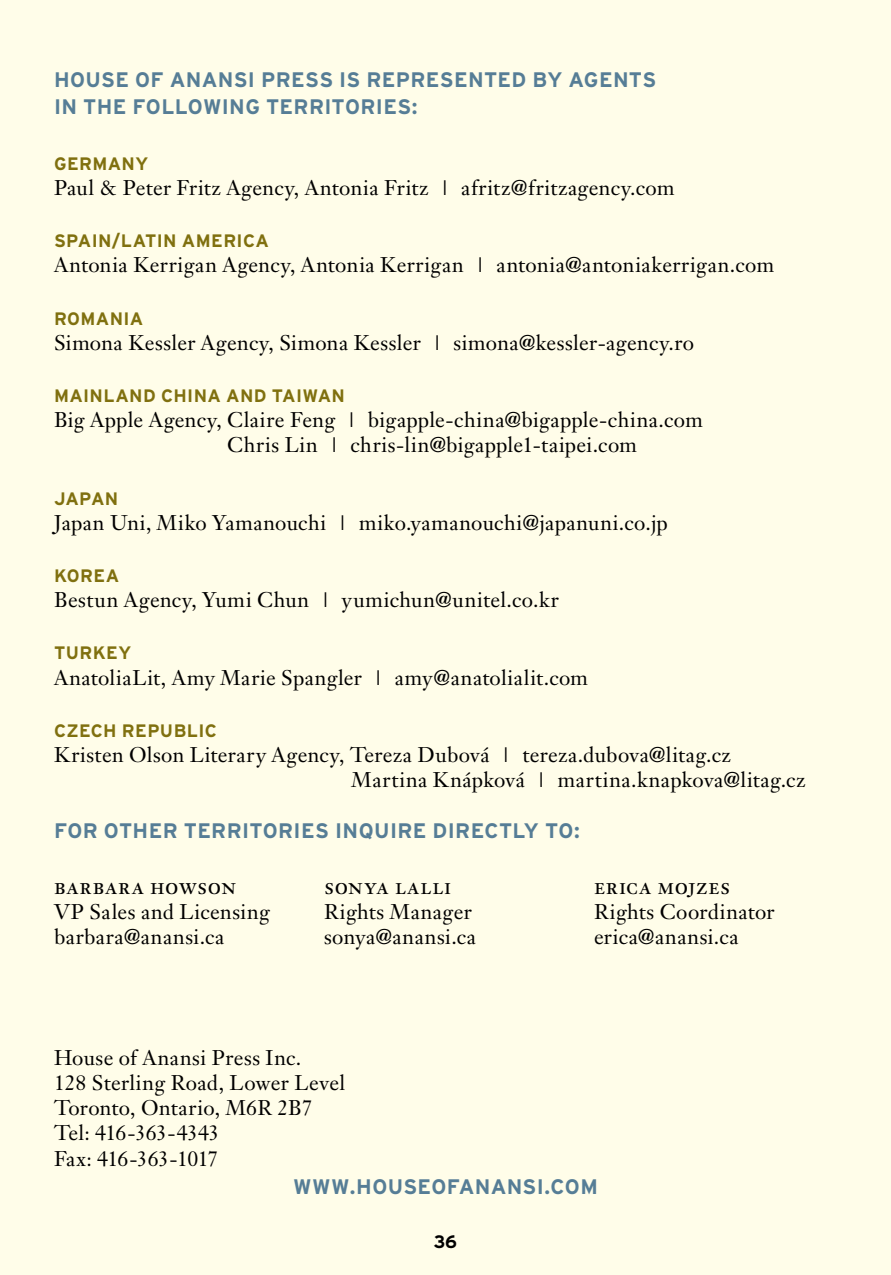
<style>
.page{position:relative;width:891px;height:1275px;background:#fff}
.page>*{position:absolute;margin:0;border:0;box-sizing:border-box;transform-origin:0 0}
.t1{font:24px "Janson Text Roman SC";letter-spacing:.03em;color:#000}
.t2{font:21px/25.2px "Janson Text";letter-spacing:.02em;color:#000}
.t3{font:700 21px/27px "Interstate";letter-spacing:.015em;color:#567d96}
.t4{font:700 18px "Interstate";letter-spacing:.02em;color:#80700f}
.t5{font:700 18px "Interstate";color:#000}
</style>
<div class="page">
<div style="left:0;top:0;width:891px;height:1274px;background:#fffde9"></div>
<p class="t3" style="left:54px;top:66px;width:604px">HOUSE OF ANANSI PRESS IS REPRESENTED BY AGENTS<br>IN THE FOLLOWING TERRITORIES:</p>
<p class="t4" style="left:54px;top:153px;width:96px">GERMANY</p>
<p class="t2" style="left:54px;top:175px;width:622px">Paul &amp; Peter Fritz Agency, Antonia Fritz | afritz@fritzagency.com</p>
<p class="t4" style="left:54px;top:231px;width:216px">SPAIN/LATIN AMERICA</p>
<p class="t2" style="left:54px;top:252px;width:722px">Antonia Kerrigan Agency, Antonia Kerrigan | antonia@antoniakerrigan.com</p>
<p class="t4" style="left:54px;top:308px;width:91px">ROMANIA</p>
<p class="t2" style="left:54px;top:330px;width:642px">Simona Kessler Agency, Simona Kessler | simona@kessler-agency.ro</p>
<p class="t4" style="left:54px;top:385px;width:293px">MAINLAND CHINA AND TAIWAN</p>
<p class="t2" style="left:227px;top:407px;width:477px;text-indent:-173px">Big Apple Agency, Claire Feng | bigapple-china@bigapple-china.com<br>Chris Lin | chris-lin@bigapple1-taipei.com</p>
<p class="t4" style="left:54px;top:488px;width:66px">JAPAN</p>
<p class="t2" style="left:54px;top:510px;width:615px">Japan Uni, Miko Yamanouchi | miko.yamanouchi@japanuni.co.jp</p>
<p class="t4" style="left:54px;top:565px;width:67px">KOREA</p>
<p class="t2" style="left:54px;top:587px;width:506px">Bestun Agency, Yumi Chun | yumichun@unitel.co.kr</p>
<p class="t4" style="left:54px;top:643px;width:79px">TURKEY</p>
<p class="t2" style="left:54px;top:664px;width:536px">AnatoliaLit, Amy Marie Spangler | amy@anatolialit.com</p>
<p class="t4" style="left:54px;top:720px;width:164px">CZECH REPUBLIC</p>
<p class="t2" style="left:352px;top:742px;width:455px;text-indent:-298px">Kristen Olson Literary Agency, Tereza Dubová | tereza.dubova@litag.cz<br>Martina Knápková | martina.knapkova@litag.cz</p>
<p class="t3" style="left:54px;top:816px;width:527px">FOR OTHER TERRITORIES INQUIRE DIRECTLY TO:</p>
<p class="t1" style="left:54px;top:871px;width:184px">barbara howson</p>
<p class="t2" style="left:54px;top:899px;width:218px">VP Sales and Licensing barbara@anansi.ca</p>
<p class="t1" style="left:324px;top:871px;width:129px">sonya lalli</p>
<p class="t2" style="left:324px;top:899px;width:154px">Rights Manager sonya@anansi.ca</p>
<p class="t1" style="left:594px;top:871px;width:138px">erica mojzes</p>
<p class="t2" style="left:594px;top:899px;width:182px">Rights Coordinator erica@anansi.ca</p>
<p class="t2" style="left:54px;top:1044px;width:293px">House of Anansi Press Inc.<br>128 Sterling Road, Lower Level<br>Toronto, Ontario, M6R 2B7<br>Tel: 416-363-4343<br>Fax: 416-363-1017</p>
<p class="t3" style="left:293px;top:1172px;width:306px">WWW.HOUSEOFANANSI.COM</p>
<p class="t5" style="left:434px;top:1231px;width:25px">36</p>
</div>
